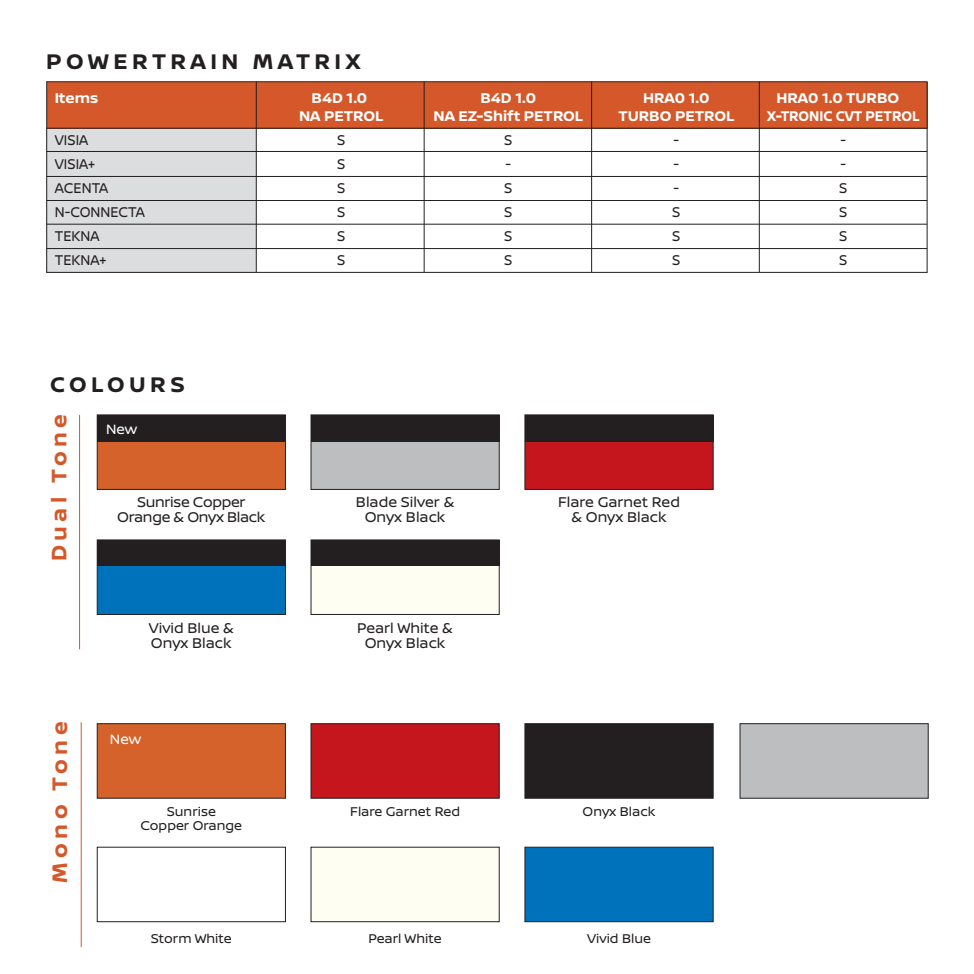
<style>
.page{position:relative;width:974px;height:974px;background:#fff}
.page>*{position:absolute;margin:0;border:0;box-sizing:border-box;transform-origin:0 0}
.t1{font:700 22.5px "Nissan Brand";letter-spacing:.2em;color:#231f20}
.t2{font:700 22.35px "Nissan Brand";letter-spacing:.2em;color:#d4582a}
.t3{font:15px/15.3px "Nissan Brand";color:#231f20;text-align:center}
.t4{font:700 15px "Nissan Brand";color:#fff}
.t5{font:15px "Nissan Brand";color:#231f20;scale:.91 1}
.t6{font:15px/15.3px "Nissan Brand";letter-spacing:-.02em;color:#231f20;text-align:center}
.t7{font:700 15px "Nissan Brand";color:#fff;scale:.91 1}
.t8{font:14.4px "Nissan Brand";color:#fff}
.t9{font:13.5px/13.8px "Nissan Brand";color:#231f20;text-align:center}
</style>
<div class="page">
<hr style="left:81px;top:722px;width:1px;height:225px;background:#d4582a">
<div style="left:97px;top:723px;width:189px;height:75px;background:#d5622a;border:1px solid #231f20"></div>
<div style="left:524px;top:723px;width:189px;height:75px;background:#231f20;border:1px solid #231f20"></div>
<div style="left:311px;top:723px;width:188px;height:75px;background:#c4161c;border:1px solid #231f20"></div>
<div style="left:739px;top:723px;width:189px;height:75px;background:#bcbec0;border:1px solid #231f20"></div>
<div style="left:97px;top:846px;width:189px;height:76px;background:#fff;border:1px solid #231f20"></div>
<div style="left:524px;top:846px;width:189px;height:76px;background:#0072bc;border:1px solid #231f20"></div>
<div style="left:311px;top:846px;width:188px;height:76px;background:#fffef2;border:1px solid #231f20"></div>
<hr style="left:79px;top:415px;width:1px;height:234px;background:#d4582a">
<div style="left:97px;top:414px;width:189px;height:76px;background:#d5622a;border:1px solid #231f20"></div>
<div style="left:524px;top:414px;width:189px;height:76px;background:#c4161c;border:1px solid #231f20"></div>
<div style="left:311px;top:414px;width:188px;height:76px;background:#bcbec0;border:1px solid #231f20"></div>
<div style="left:97px;top:415px;width:188px;height:27px;background:#231f20"></div>
<div style="left:525px;top:415px;width:188px;height:27px;background:#231f20"></div>
<div style="left:311px;top:415px;width:188px;height:27px;background:#231f20"></div>
<div style="left:97px;top:539px;width:189px;height:76px;background:#0072bc;border:1px solid #231f20"></div>
<div style="left:311px;top:539px;width:188px;height:76px;background:#fffef2;border:1px solid #231f20"></div>
<div style="left:97px;top:540px;width:188px;height:26px;background:#231f20"></div>
<div style="left:311px;top:540px;width:188px;height:26px;background:#231f20"></div>
<div style="left:47px;top:128px;width:209px;height:144px;background:#dcddde"></div>
<div style="left:47px;top:82px;width:880px;height:46px;background:#d4582a"></div>
<hr style="left:47px;top:151px;width:880px;height:1px;background:#231f20">
<hr style="left:759px;top:82px;width:1px;height:190px;background:#231f20">
<div style="left:46px;top:81px;width:881px;height:192px;border:1px solid #231f20"></div>
<hr style="left:47px;top:128px;width:880px;height:1px;background:#231f20">
<hr style="left:47px;top:176px;width:880px;height:1px;background:#231f20">
<hr style="left:47px;top:200px;width:880px;height:1px;background:#231f20">
<hr style="left:47px;top:224px;width:880px;height:1px;background:#231f20">
<hr style="left:47px;top:248px;width:880px;height:1px;background:#231f20">
<hr style="left:256px;top:82px;width:1px;height:190px;background:#231f20">
<hr style="left:424px;top:82px;width:1px;height:190px;background:#231f20">
<hr style="left:591px;top:82px;width:1px;height:190px;background:#231f20">
<h1 class="t1" style="left:46px;top:45px;width:316px">POWERTRAIN MATRIX</h1>
<p class="t4" style="left:55px;top:87px;width:45px">Items</p>
<p class="t4" style="left:311px;top:87px;width:57px">B4D 1.0</p>
<p class="t4" style="left:480px;top:87px;width:57px">B4D 1.0</p>
<p class="t4" style="left:643px;top:87px;width:68px">HRA0 1.0</p>
<p class="t4" style="left:776px;top:87px;width:124px">HRA0 1.0 TURBO</p>
<p class="t4" style="left:299px;top:105px;width:86px">NA PETROL</p>
<p class="t4" style="left:433px;top:105px;width:151px">NA EZ-Shift PETROL</p>
<p class="t4" style="left:618px;top:105px;width:117px">TURBO PETROL</p>
<p class="t7" style="left:767px;top:105px;width:169px">X-TRONIC CVT PETROL</p>
<p class="t5" style="left:55px;top:129px;width:38px">VISIA</p>
<p class="t5" style="left:337px;top:129px;width:11px">S</p>
<p class="t5" style="left:504px;top:129px;width:11px">S</p>
<p class="t5" style="left:673px;top:129px;width:8px">-</p>
<p class="t5" style="left:840px;top:129px;width:8px">-</p>
<p class="t5" style="left:55px;top:153px;width:46px">VISIA+</p>
<p class="t5" style="left:337px;top:153px;width:11px">S</p>
<p class="t5" style="left:505px;top:153px;width:8px">-</p>
<p class="t5" style="left:673px;top:153px;width:8px">-</p>
<p class="t5" style="left:840px;top:153px;width:8px">-</p>
<p class="t5" style="left:55px;top:177px;width:60px">ACENTA</p>
<p class="t5" style="left:337px;top:177px;width:11px">S</p>
<p class="t5" style="left:504px;top:177px;width:11px">S</p>
<p class="t5" style="left:673px;top:177px;width:8px">-</p>
<p class="t5" style="left:839px;top:177px;width:11px">S</p>
<p class="t5" style="left:55px;top:201px;width:100px">N-CONNECTA</p>
<p class="t5" style="left:337px;top:201px;width:11px">S</p>
<p class="t5" style="left:504px;top:201px;width:11px">S</p>
<p class="t5" style="left:672px;top:201px;width:11px">S</p>
<p class="t5" style="left:839px;top:201px;width:11px">S</p>
<p class="t5" style="left:55px;top:225px;width:51px">TEKNA</p>
<p class="t5" style="left:337px;top:225px;width:11px">S</p>
<p class="t5" style="left:504px;top:225px;width:11px">S</p>
<p class="t5" style="left:672px;top:225px;width:11px">S</p>
<p class="t5" style="left:839px;top:225px;width:11px">S</p>
<p class="t5" style="left:55px;top:249px;width:58px">TEKNA+</p>
<p class="t5" style="left:337px;top:249px;width:11px">S</p>
<p class="t5" style="left:504px;top:249px;width:11px">S</p>
<p class="t5" style="left:672px;top:249px;width:11px">S</p>
<p class="t5" style="left:839px;top:249px;width:11px">S</p>
<h1 class="t1" style="left:50px;top:368px;width:136px">COLOURS</h1>
<h2 class="t2" style="left:43px;top:561px;width:149px;rotate:-90deg">Dual Tone</h2>
<p class="t8" style="left:106px;top:418px;width:33px">New</p>
<p class="t6" style="left:117px;top:494px;width:149px">Sunrise Copper<br>Orange &amp; Onyx Black</p>
<p class="t3" style="left:356px;top:494px;width:100px">Blade Silver &amp;<br>Onyx Black</p>
<p class="t3" style="left:558px;top:494px;width:123px">Flare Garnet Red &amp; Onyx Black</p>
<h2 class="t2" style="left:44px;top:882px;width:162px;rotate:-90deg">Mono Tone</h2>
<p class="t3" style="left:149px;top:619px;width:87px;text-align:left">Vivid Blue &amp;<br>Onyx Black</p>
<p class="t3" style="left:357px;top:619px;width:97px">Pearl White &amp;<br>Onyx Black</p>
<p class="t8" style="left:110px;top:728px;width:33px">New</p>
<p class="t9" style="left:141px;top:803px;width:103px">Sunrise<br>Copper Orange</p>
<p class="t9" style="left:350px;top:803px;width:111px">Flare Garnet Red</p>
<p class="t9" style="left:582px;top:803px;width:74px">Onyx Black</p>
<p class="t9" style="left:151px;top:931px;width:83px">Storm White</p>
<p class="t9" style="left:368px;top:931px;width:75px">Pearl White</p>
<p class="t9" style="left:587px;top:931px;width:65px">Vivid Blue</p>
</div>
